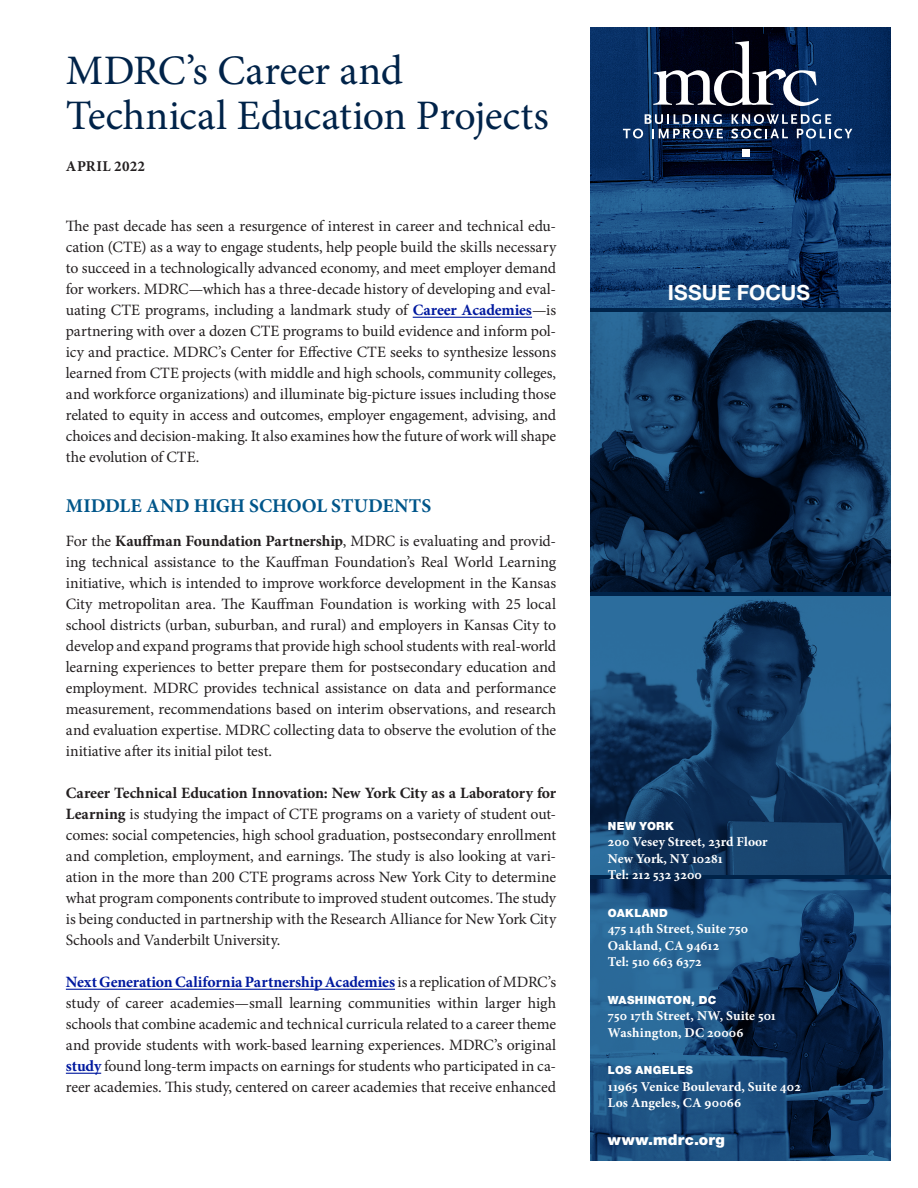
<style>
.page{position:relative;width:918px;height:1188px;background:#fff}
.page>*{position:absolute;margin:0;border:0;box-sizing:border-box;transform-origin:0 0}
.t1{font:42px/45px "Minion Pro";letter-spacing:-.005em;color:#002349}
.t2{font:700 21px "Helvetica Neue LT Std";letter-spacing:.005em;color:#fff}
.Subhead_A{font:700 19.5px "Minion Pro";color:#00568a}
.Body_Text{font:15.75px/21px "Minion Pro";letter-spacing:-.01em;color:#231f20;text-align:justify}
.t3{font:900 15px "Helvetica Neue LT Std";letter-spacing:.02em;color:#fff}
.Date{font:700 15px "Minion Pro";letter-spacing:.03em;color:#231f20}
.t4{font:700 13.5px/16.5px "Minion Pro";letter-spacing:.01em;color:#fff}
.t5{font:900 11.25px "Helvetica Neue LT Std";letter-spacing:.025em;color:#fff}
.s1{font-weight:700;color:#00199f}
.s2{font-weight:700}
</style>
<div class="page">
<img style="left:590px;top:27px;width:300px;height:1134px">
<svg style="left:653px;top:41px;width:166px;height:65px"></svg>
<svg style="left:623px;top:114px;width:100px;height:25px;background:#43597b"></svg>
<svg style="left:731px;top:114px;width:121px;height:24px;background:#425778"></svg>
<div style="left:742px;top:149px;width:7px;height:8px;background:#fff"></div>
<hr style="left:590px;top:308px;width:300px;height:4px;background:#002349">
<hr style="left:590px;top:592px;width:300px;height:4px;background:#002349">
<hr style="left:590px;top:876px;width:300px;height:3px;background:#002349">
<hr style="left:413px;top:317px;width:119px;height:1px;background:#00199f">
<hr style="left:66px;top:989px;width:329px;height:1px;background:#00199f">
<hr style="left:66px;top:1073px;width:35px;height:1px;background:#00199f">
<p class="t1" style="left:66px;top:48px;width:485px">MDRC’s Career and<br>Technical Education Projects</p>
<p class="Date" style="left:66px;top:156px;width:81px">APRIL 2022</p>
<p class="Body_Text" style="left:66px;top:216px;width:492px">The past decade has seen a resurgence of interest in career and technical edu&shy;cation (CTE) as a way to engage students, help people build the skills necessary to succeed in a technologically advanced economy, and meet employer demand for workers. MDRC—which has a three-decade history of developing and eval&shy;uating CTE programs, including a landmark study of <span class="s1">Career Academies</span>—is partnering with over a dozen CTE programs to build evidence and inform pol&shy;icy and practice. MDRC’s Center for Effective CTE seeks to synthesize lessons learned from CTE projects (with middle and high schools, community colleges, and workforce organizations) and illuminate big-picture issues including those related to equity in access and outcomes, employer engagement, advising, and choices and decision-making. It also examines how the future of work will shape the evolution of CTE.</p>
<p class="Subhead_A" style="left:66px;top:492px;width:367px">MIDDLE AND HIGH SCHOOL STUDENTS</p>
<p class="Body_Text" style="left:66px;top:531px;width:492px">For the <span class="s2">Kauffman Foundation Partnership</span>, MDRC is evaluating and provid&shy;ing technical assistance to the Kauffman Foundation’s Real World Learning initiative, which is intended to improve workforce development in the Kansas City metropolitan area. The Kauffman Foundation is working with 25 local school districts (urban, suburban, and rural) and employers in Kansas City to develop and expand programs that provide high school students with real-world learning experiences to better prepare them for postsecondary education and employment. MDRC provides technical assistance on data and performance measurement, recommendations based on interim observations, and research and evaluation expertise. MDRC collecting data to observe the evolution of the initiative after its initial pilot test.</p>
<p class="Body_Text" style="left:66px;top:783px;width:492px"><span class="s2">Career Technical Education Innovation: New York City as a Laboratory for Learning</span> is studying the impact of CTE programs on a variety of student out&shy;comes: social competencies, high school graduation, postsecondary enrollment and completion, employment, and earnings. The study is also looking at vari&shy;ation in the more than 200 CTE programs across New York City to determine what program components contribute to improved student outcomes. The study is being conducted in partnership with the Research Alliance for New York City Schools and Vanderbilt University.</p>
<p class="Body_Text" style="left:66px;top:972px;width:492px"><span class="s1">Next Generation California Partnership Academies</span> is a replication of MDRC’s study of career academies—small learning communities within larger high schools that combine academic and technical curricula related to a career theme and provide students with work-based learning experiences. MDRC’s original <span class="s1">study</span> found long-term impacts on earnings for students who participated in ca&shy;reer academies. This study, centered on career academies that receive enhanced</p>
<h2 class="t2" style="left:668px;top:280px;width:144px">ISSUE FOCUS</h2>
<p class="t5" style="left:608px;top:819px;width:67px">NEW YORK</p>
<p class="t4" style="left:608px;top:834px;width:161px">200 Vesey Street, 23rd Floor<br>New York, NY 10281<br>Tel: 212 532 3200</p>
<p class="t5" style="left:608px;top:906px;width:62px">OAKLAND</p>
<p class="t4" style="left:608px;top:921px;width:142px">475 14th Street, Suite 750<br>Oakland, CA 94612<br>Tel: 510 663 6372</p>
<p class="t5" style="left:608px;top:993px;width:110px">WASHINGTON, DC</p>
<p class="t4" style="left:608px;top:1008px;width:170px">750 17th Street, NW, Suite 501<br>Washington, DC 20006</p>
<p class="t5" style="left:608px;top:1064px;width:87px">LOS ANGELES</p>
<p class="t4" style="left:608px;top:1078px;width:194px">11965 Venice Boulevard, Suite 402<br>Los Angeles, CA 90066</p>
<p class="t3" style="left:608px;top:1131px;width:119px">www.mdrc.org</p>
</div>
